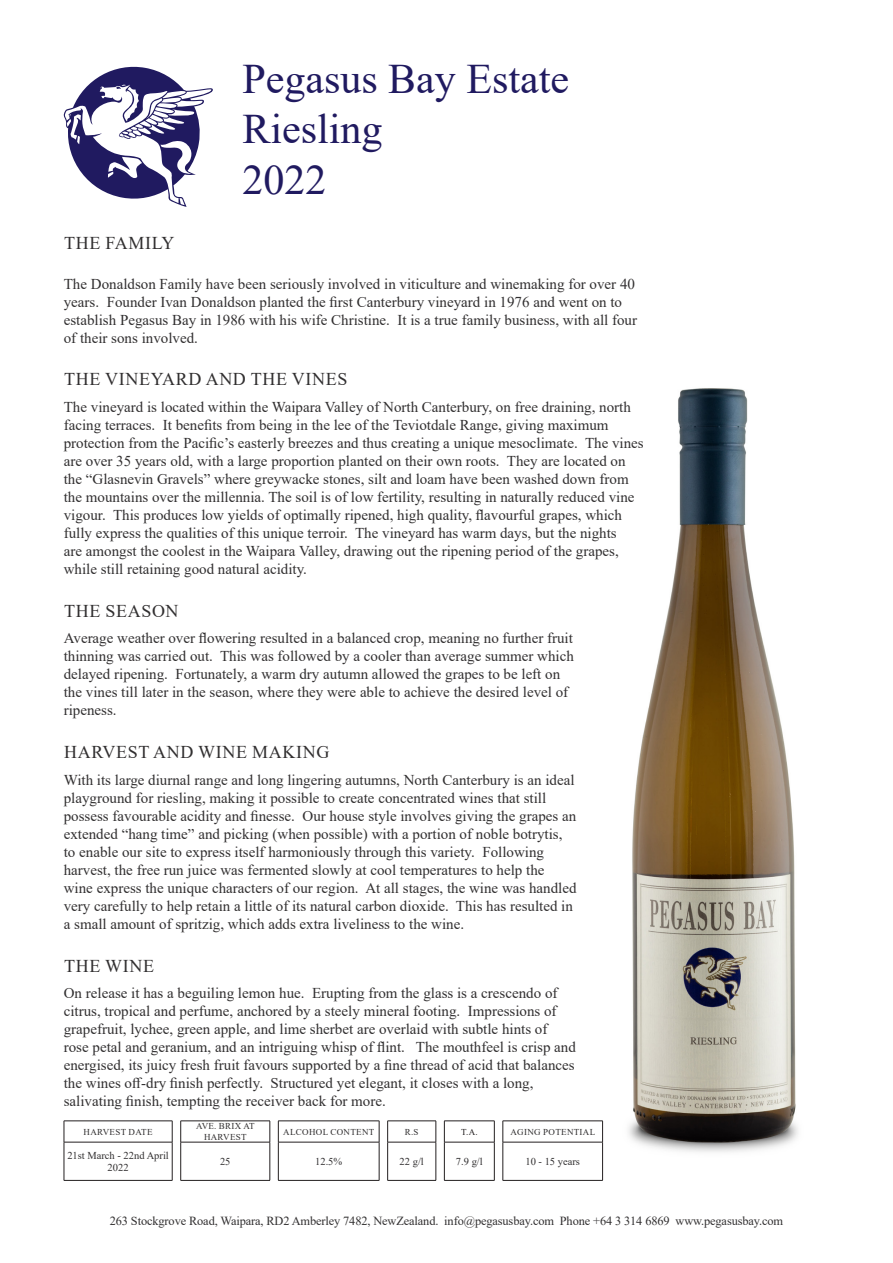
<style>
.page{position:relative;width:893px;height:1263px;background:#fff}
.page>*{position:absolute;margin:0;border:0;box-sizing:border-box;transform-origin:0 0}
.t1{font:42px/50.4px "Times New Roman";color:#201a60}
.t2{font:18px "Times New Roman";letter-spacing:.035em;color:#312f30}
.t3{font:15px/18px "Times New Roman";color:#312f30}
.t4{font:12.3px "Times New Roman";letter-spacing:-.01em;color:#312f30}
.t5{font:10.5px/11.6px "Times New Roman";color:#312f30;text-align:center}
.t6{font:9px/10.5px "Times New Roman";letter-spacing:.035em;color:#312f30;text-align:center}
.t7{font:9px "Times New Roman";color:#231f20}
</style>
<div class="page">
<svg style="left:64px;top:66px;width:149px;height:141px"></svg>
<img style="left:628px;top:388px;width:170px;height:764px">
<hr style="left:64px;top:1120px;width:108px;height:1px;background:#231f20">
<svg style="left:64px;top:1121px;width:1px;height:21px"></svg>
<svg style="left:172px;top:1121px;width:1px;height:21px"></svg>
<hr style="left:181px;top:1120px;width:89px;height:1px;background:#231f20">
<svg style="left:180px;top:1121px;width:1px;height:21px"></svg>
<svg style="left:270px;top:1121px;width:1px;height:21px"></svg>
<hr style="left:278px;top:1120px;width:101px;height:1px;background:#231f20">
<svg style="left:278px;top:1121px;width:1px;height:21px"></svg>
<svg style="left:379px;top:1121px;width:1px;height:21px"></svg>
<hr style="left:387px;top:1120px;width:49px;height:1px;background:#231f20">
<svg style="left:387px;top:1121px;width:1px;height:21px"></svg>
<svg style="left:436px;top:1121px;width:1px;height:21px"></svg>
<hr style="left:444px;top:1120px;width:50px;height:1px;background:#231f20">
<svg style="left:444px;top:1121px;width:1px;height:21px"></svg>
<svg style="left:494px;top:1121px;width:1px;height:21px"></svg>
<hr style="left:503px;top:1120px;width:100px;height:1px;background:#231f20">
<svg style="left:503px;top:1121px;width:1px;height:21px"></svg>
<svg style="left:602px;top:1121px;width:1px;height:21px"></svg>
<hr style="left:64px;top:1142px;width:108px;height:1px;background:#231f20">
<hr style="left:64px;top:1142px;width:1px;height:38px;background:#231f20">
<hr style="left:172px;top:1142px;width:1px;height:38px;background:#231f20">
<hr style="left:181px;top:1142px;width:89px;height:1px;background:#231f20">
<hr style="left:180px;top:1142px;width:1px;height:38px;background:#231f20">
<hr style="left:270px;top:1142px;width:1px;height:38px;background:#231f20">
<hr style="left:278px;top:1142px;width:101px;height:1px;background:#231f20">
<hr style="left:278px;top:1142px;width:1px;height:38px;background:#231f20">
<hr style="left:379px;top:1142px;width:1px;height:38px;background:#231f20">
<hr style="left:387px;top:1142px;width:49px;height:1px;background:#231f20">
<hr style="left:387px;top:1142px;width:1px;height:38px;background:#231f20">
<hr style="left:436px;top:1142px;width:1px;height:38px;background:#231f20">
<hr style="left:444px;top:1142px;width:50px;height:1px;background:#231f20">
<hr style="left:444px;top:1142px;width:1px;height:38px;background:#231f20">
<hr style="left:494px;top:1142px;width:1px;height:38px;background:#231f20">
<hr style="left:503px;top:1142px;width:100px;height:1px;background:#231f20">
<hr style="left:503px;top:1142px;width:1px;height:38px;background:#231f20">
<hr style="left:602px;top:1142px;width:1px;height:38px;background:#231f20">
<hr style="left:64px;top:1180px;width:108px;height:1px;background:#231f20">
<hr style="left:181px;top:1180px;width:89px;height:1px;background:#231f20">
<hr style="left:278px;top:1180px;width:101px;height:1px;background:#231f20">
<hr style="left:387px;top:1180px;width:49px;height:1px;background:#231f20">
<hr style="left:444px;top:1180px;width:50px;height:1px;background:#231f20">
<hr style="left:503px;top:1180px;width:100px;height:1px;background:#231f20">
<p class="t1" style="left:242px;top:52px;width:328px">Pegasus Bay Estate<br>Riesling<br>2022</p>
<p class="t2" style="left:64px;top:231px;width:112px">THE FAMILY</p>
<p class="t3" style="left:64px;top:274px;width:575px">The Donaldson Family have been seriously involved in viticulture and winemaking for over 40 years. Founder Ivan Donaldson planted the first Canterbury vineyard in 1976 and went on to establish Pegasus Bay in 1986 with his wife Christine. It is a true family business, with all four of their sons involved.</p>
<p class="t2" style="left:64px;top:367px;width:285px">THE VINEYARD AND THE VINES</p>
<p class="t3" style="left:64px;top:397px;width:581px">The vineyard is located within the Waipara Valley of North Canterbury, on free draining, north facing terraces. It benefits from being in the lee of the Teviotdale Range, giving maximum protection from the Pacific’s easterly breezes and thus creating a unique mesoclimate. The vines are over 35 years old, with a large proportion planted on their own roots. They are located on the “Glasnevin Gravels” where greywacke stones, silt and loam have been washed down from the mountains over the millennia. The soil is of low fertility, resulting in naturally reduced vine vigour. This produces low yields of optimally ripened, high quality, flavourful grapes, which fully express the qualities of this unique terroir. The vineyard has warm days, but the nights<br>are amongst the coolest in the Waipara Valley, drawing out the ripening period of the grapes, while still retaining good natural acidity.</p>
<p class="t2" style="left:64px;top:598px;width:116px">THE SEASON</p>
<p class="t3" style="left:64px;top:629px;width:512px">Average weather over flowering resulted in a balanced crop, meaning no further fruit thinning was carried out. This was followed by a cooler than average summer which delayed ripening. Fortunately, a warm dry autumn allowed the grapes to be left on the vines till later in the season, where they were able to achieve the desired level of ripeness.</p>
<p class="t2" style="left:64px;top:739px;width:267px">HARVEST AND WINE MAKING</p>
<p class="t3" style="left:64px;top:770px;width:514px">With its large diurnal range and long lingering autumns, North Canterbury is an ideal playground for riesling, making it possible to create concentrated wines that still possess favourable acidity and finesse. Our house style involves giving the grapes an extended “hang time” and picking (when possible) with a portion of noble botrytis, to enable our site to express itself harmoniously through this variety. Following harvest, the free run juice was fermented slowly at cool temperatures to help the wine express the unique characters of our region. At all stages, the wine was handled very carefully to help retain a little of its natural carbon dioxide. This has resulted in a small amount of spritzig, which adds extra liveliness to the wine.</p>
<p class="t2" style="left:64px;top:953px;width:91px">THE WINE</p>
<p class="t3" style="left:64px;top:984px;width:514px">On release it has a beguiling lemon hue. Erupting from the glass is a crescendo of citrus, tropical and perfume, anchored by a steely mineral footing. Impressions of grapefruit, lychee, green apple, and lime sherbet are overlaid with subtle hints of rose petal and geranium, and an intriguing whisp of flint. The mouthfeel is crisp and energised, its juicy fresh fruit favours supported by a fine thread of acid that balances the wines off-dry finish perfectly. Structured yet elegant, it closes with a long, salivating finish, tempting the receiver back for more.</p>
<p class="t6" style="left:84px;top:1126px;width:71px">HARVEST DATE</p>
<p class="t6" style="left:196px;top:1121px;width:60px">AVE. BRIX AT<br>HARVEST</p>
<p class="t6" style="left:283px;top:1126px;width:92px">ALCOHOL CONTENT</p>
<p class="t6" style="left:405px;top:1126px;width:15px">R.S</p>
<p class="t7" style="left:461px;top:1125px;width:18px">T.A.</p>
<p class="t6" style="left:510px;top:1126px;width:86px">AGING POTENTIAL</p>
<p class="t5" style="left:67px;top:1149px;width:103px">21st March - 22nd April<br>2022</p>
<p class="t5" style="left:220px;top:1155px;width:12px">25</p>
<p class="t5" style="left:315px;top:1155px;width:29px">12.5%</p>
<p class="t5" style="left:400px;top:1155px;width:26px">22 g/l</p>
<p class="t5" style="left:456px;top:1155px;width:28px">7.9 g/l</p>
<p class="t5" style="left:525px;top:1155px;width:56px">10 - 15 years</p>
<p class="t4" style="left:110px;top:1212px;width:675px">263 Stockgrove Road, Waipara, RD2 Amberley 7482, NewZealand. info@pegasusbay.com Phone +64 3 314 6869 www.pegasusbay.com</p>
</div>
